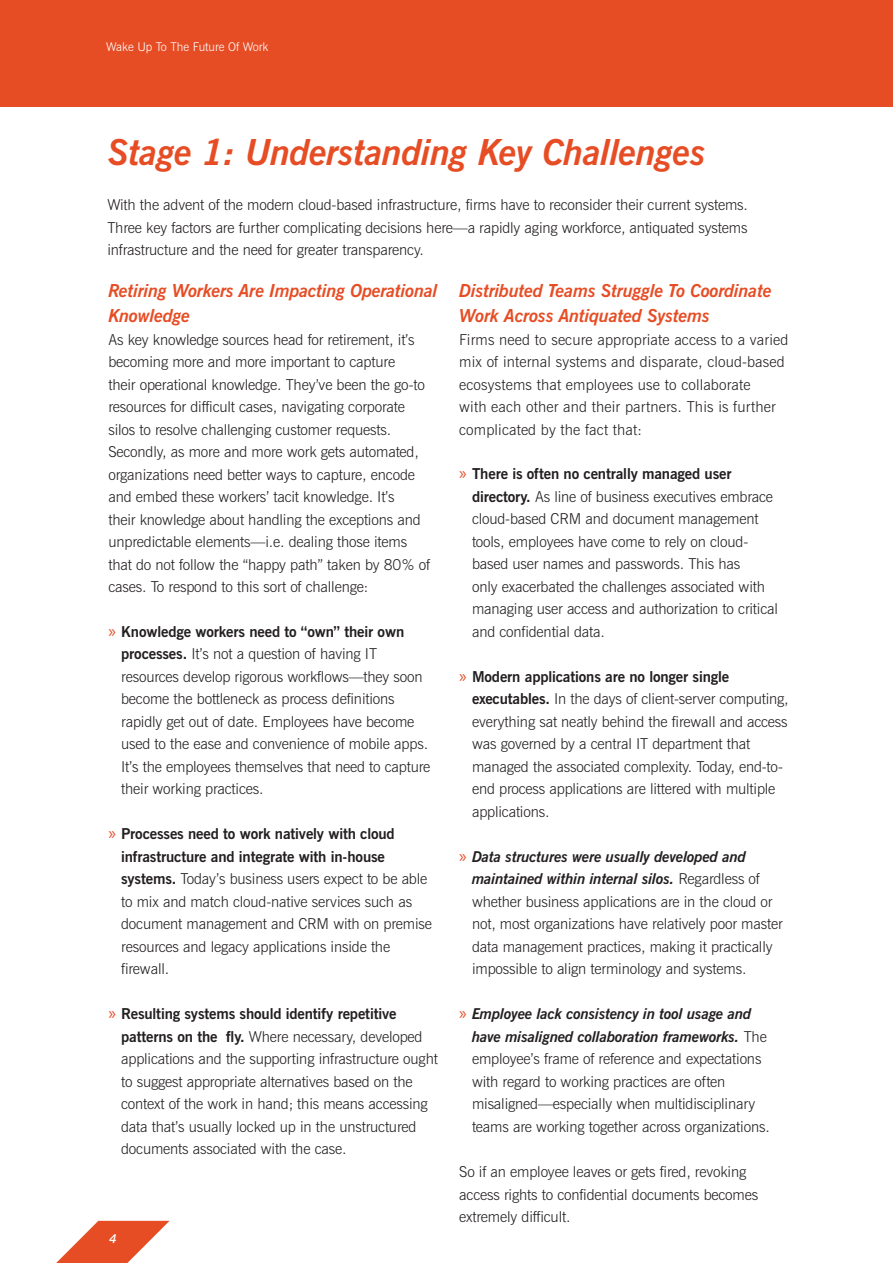
<style>
.page{position:relative;width:893px;height:1263px;background:#fff}
.page>*{position:absolute;margin:0;border:0;box-sizing:border-box;transform-origin:0 0}
.Headline_-_Red{font:italic 700 36px "News Gothic BT";letter-spacing:-.01em;color:#e64d25}
.Structure_Talent_Sub{font:italic 700 18px/25.5px "News Gothic BT";letter-spacing:-.01em;color:#e64d25}
.t1{font:300 15px/22.5px "News Gothic BT";letter-spacing:-.01em;color:#231f20}
.t2{font:300 15px/22.5px "News Gothic BT";letter-spacing:.01em;color:#231f20}
.t3{font:300 12px "News Gothic BT";color:#fff}
.t4{font:italic 700 12px "News Gothic BT";color:#fff}
.s1{font-family:"Myriad Pro";font-weight:400;font-size:18px;color:#e64d25}
.s2{font-weight:700}
.s3{font-weight:700;font-style:italic}
</style>
<div class="page">
<svg style="left:56px;top:1221px;width:114px;height:42px"></svg>
<div style="left:0;top:0;width:893px;height:106px;background:#e64d25"></div>
<p class="t3" style="left:106px;top:40px;width:164px">Wake Up To The Future Of Work</p>
<p class="Headline_-_Red" style="left:107px;top:131px;width:600px">Stage 1: Understanding Key Challenges</p>
<p class="t1" style="left:107px;top:194px;width:642px;text-align:justify">With the advent of the modern cloud-based infrastructure, firms have to reconsider their current systems.<br>Three key factors are further complicating decisions here—a rapidly aging workforce, antiquated systems infrastructure and the need for greater transparency.</p>
<p class="Structure_Talent_Sub" style="left:108px;top:278px;width:331px">Retiring Workers Are Impacting Operational<br>Knowledge</p>
<p class="t1" style="left:108px;top:328px;width:323px">As key knowledge sources head for retirement, it’s becoming more and more important to capture<br>their operational knowledge. They’ve been the go-to resources for difficult cases, navigating corporate silos to resolve challenging customer requests.<br>Secondly, as more and more work gets automated, organizations need better ways to capture, encode and embed these workers’ tacit knowledge. It’s<br>their knowledge about handling the exceptions and unpredictable elements—i.e. dealing those items that do not follow the “happy path” taken by 80% of cases. To respond to this sort of challenge:</p>
<p class="t1" style="left:121px;top:620px;width:311px;text-indent:-13px"><span class="s1">»</span> <span class="s2">Knowledge workers need to “own” their own processes.</span> It’s not a question of having IT resources develop rigorous workflows—they soon become the bottleneck as process definitions rapidly get out of date. Employees have become used to the ease and convenience of mobile apps.<br>It’s the employees themselves that need to capture their working practices.</p>
<p class="t1" style="left:121px;top:822px;width:312px;text-indent:-13px"><span class="s1">»</span> <span class="s2">Processes need to work natively with cloud infrastructure and integrate with in-house systems.</span> Today’s business users expect to be able to mix and match cloud-native services such as document management and CRM with on premise resources and legacy applications inside the firewall.</p>
<p class="t1" style="left:121px;top:1002px;width:318px;text-indent:-13px"><span class="s1">»</span> <span class="s2">Resulting systems should identify repetitive patterns on the fly.</span> Where necessary, developed applications and the supporting infrastructure ought to suggest appropriate alternatives based on the context of the work in hand; this means accessing data that’s usually locked up in the unstructured documents associated with the case.</p>
<p class="t4" style="left:110px;top:1231px;width:9px">4</p>
<p class="Structure_Talent_Sub" style="left:459px;top:278px;width:314px">Distributed Teams Struggle To Coordinate<br>Work Across Antiquated Systems</p>
<p class="t2" style="left:459px;top:328px;width:331px">Firms need to secure appropriate access to a varied mix of internal systems and disparate, cloud-based ecosystems that employees use to collaborate<br>with each other and their partners. This is further complicated by the fact that:</p>
<p class="t1" style="left:472px;top:462px;width:307px;text-indent:-13px"><span class="s1">»</span> <span class="s2">There is often no centrally managed user directory.</span> As line of business executives embrace cloud-based CRM and document management tools, employees have come to rely on cloud&shy;based user names and passwords. This has<br>only exacerbated the challenges associated with managing user access and authorization to critical and confidential data.</p>
<p class="t1" style="left:472px;top:665px;width:318px;text-indent:-13px"><span class="s1">»</span> <span class="s2">Modern applications are no longer single executables.</span> In the days of client-server computing, everything sat neatly behind the firewall and access was governed by a central IT department that managed the associated complexity. Today, end-to&shy;end process applications are littered with multiple applications.</p>
<p class="t1" style="left:472px;top:845px;width:312px;text-indent:-13px"><span class="s1">»</span> <span class="s3">Data structures were usually developed and maintained within internal silos.</span> Regardless of whether business applications are in the cloud or not, most organizations have relatively poor master data management practices, making it practically impossible to align terminology and systems.</p>
<p class="t1" style="left:472px;top:1002px;width:299px;text-indent:-13px"><span class="s1">»</span> <span class="s3">Employee lack consistency in tool usage and have misaligned collaboration frameworks.</span> The employee’s frame of reference and expectations with regard to working practices are often misaligned—especially when multidisciplinary teams are working together across organizations.</p>
<p class="t1" style="left:459px;top:1161px;width:300px">So if an employee leaves or gets fired, revoking access rights to confidential documents becomes extremely difficult.</p>
</div>
